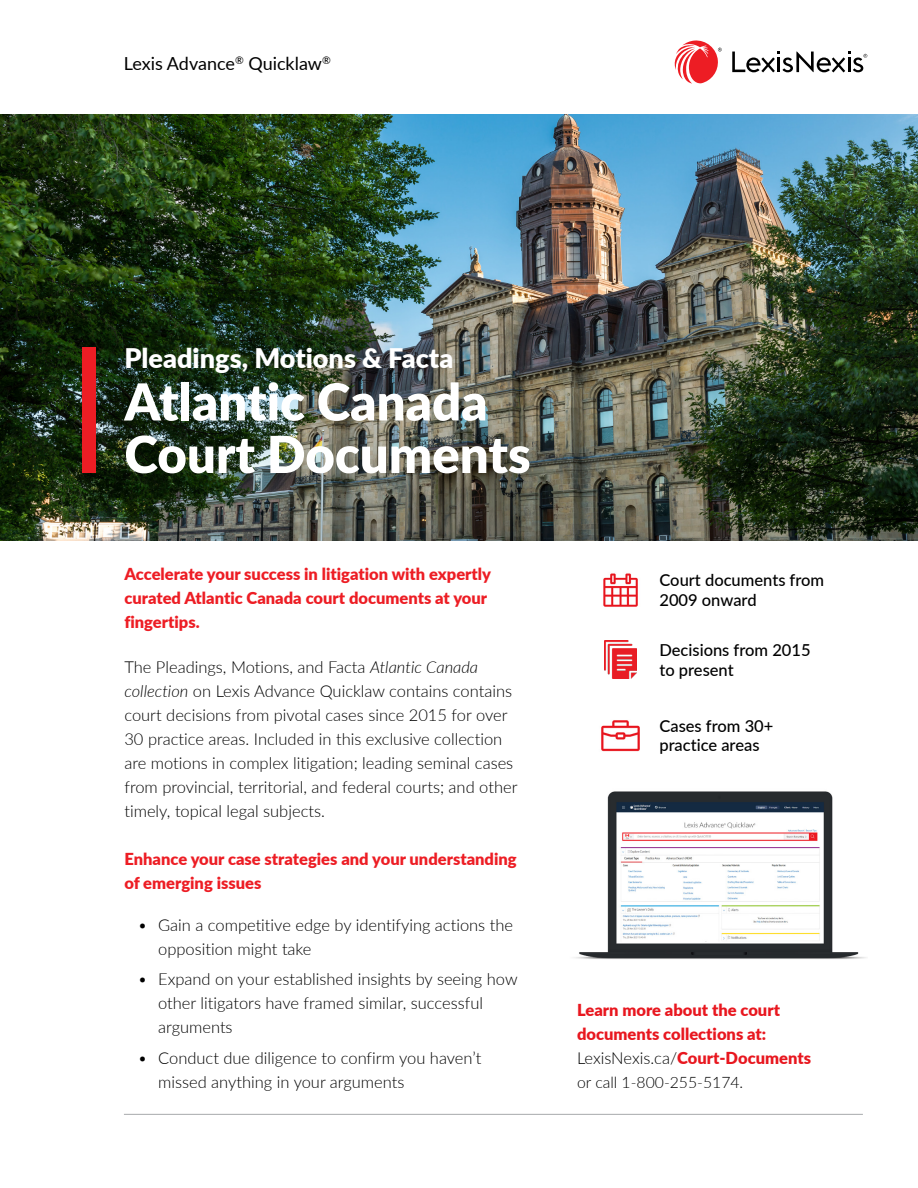
<style>
.page{position:relative;width:918px;height:1188px;background:#fff}
.page>*{position:absolute;margin:0;border:0;box-sizing:border-box;transform-origin:0 0}
.t1{font:900 51px/52.5px "Lato";color:#fff}
.t2{font:900 27px "Lato";color:#fff}
.t3{font:18px "Lato";color:#000}
.t4{font:300 16.5px/24px "Lato";color:#000}
.t5{font:900 16.5px/24px "Lato";color:#ed1d24}
.t6{font:500 16.5px/19.5px "Lato";color:#000}
.t7{font:900 16.5px/24px "Lato";color:#e8171f}
.t8{font:300 15.75px "Lato";color:#000}
.s1{font-style:italic}
.s2{font-weight:300;color:#000}
</style>
<div class="page">
<svg style="left:732px;top:52px;width:135px;height:20px"></svg>
<svg style="left:674px;top:40px;width:48px;height:44px"></svg>
<hr style="left:124px;top:1114px;width:739px;height:1px;background:#a7a9ac">
<img style="left:0;top:114px;width:918px;height:426px">
<div style="left:82px;top:348px;width:13px;height:125px;background:#ed1d24"></div>
<img style="left:601px;top:720px;width:39px;height:32px">
<img style="left:604px;top:640px;width:33px;height:38px">
<img style="left:603px;top:573px;width:35px;height:34px">
<img style="left:574px;top:791px;width:292px;height:168px">
<p class="t3" style="left:124px;top:50px;width:208px">Lexis Advance<sup>®</sup> Quicklaw<sup>®</sup></p>
<h2 class="t2" style="left:124px;top:338px;width:330px">Pleadings, Motions &amp; Facta</h2>
<h1 class="t1" style="left:124px;top:373px;width:408px">Atlantic Canada<br>Court Documents</h1>
<p class="t5" style="left:124px;top:561px;width:368px">Accelerate your success in litigation with expertly curated Atlantic Canada court documents at your fingertips.</p>
<p class="t4" style="left:124px;top:654px;width:395px">The Pleadings, Motions, and Facta <span class="s1">Atlantic Canada collection</span> on Lexis Advance Quicklaw contains contains court decisions from pivotal cases since 2015 for over 30 practice areas. Included in this exclusive collection are motions in complex litigation; leading seminal cases from provincial, territorial, and federal courts; and other timely, topical legal subjects.</p>
<p class="t5" style="left:124px;top:846px;width:394px">Enhance your case strategies and your understanding of emerging issues</p>
<p class="t4" style="left:158px;top:912px;width:356px;text-indent:-20px">• Gain a competitive edge by identifying actions the opposition might take</p>
<p class="t4" style="left:158px;top:967px;width:361px;text-indent:-20px">• Expand on your established insights by seeing how other litigators have framed similar, successful arguments</p>
<p class="t4" style="left:158px;top:1046px;width:325px;text-indent:-20px">• Conduct due diligence to confirm you haven’t missed anything in your arguments</p>
<p class="t6" style="left:659px;top:570px;width:166px">Court documents from<br>2009 onward</p>
<p class="t6" style="left:659px;top:640px;width:153px">Decisions from 2015 to present</p>
<p class="t6" style="left:659px;top:715px;width:115px">Cases from 30+ practice areas</p>
<p class="t7" style="left:577px;top:997px;width:235px">Learn more about the court documents collections at:<br><span class="s2">LexisNexis.ca/</span>Court-Documents</p>
<p class="t8" style="left:577px;top:1071px;width:168px">or call 1-800-255-5174.</p>
</div>
